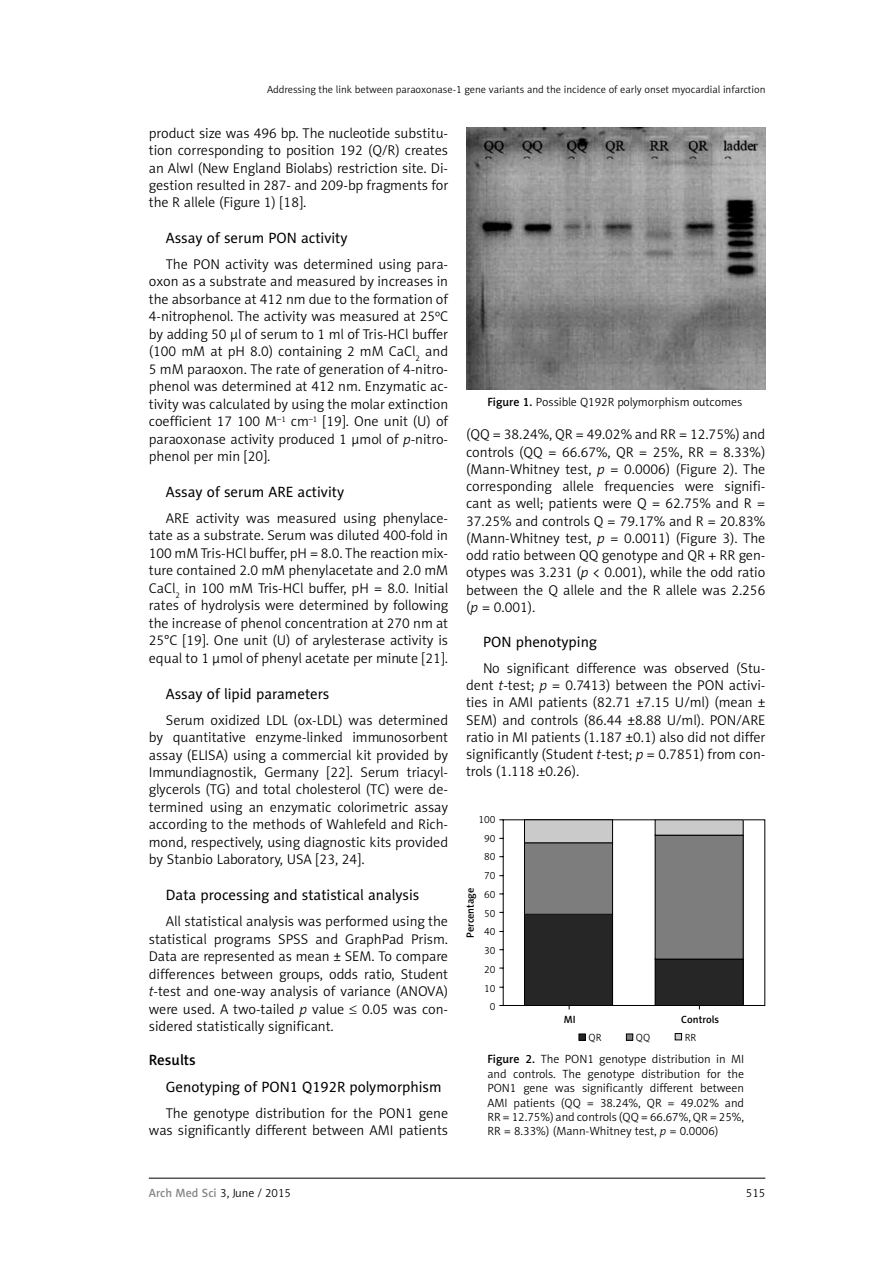
<style>
.page{position:relative;width:893px;height:1263px;background:#fff}
.page>*{position:absolute;margin:0;border:0;box-sizing:border-box;transform-origin:0 0}
.t1{font:15px "Naomi Sans EFN";color:#000}
.t2{font:15px "Naomi Sans EFN Medium";color:#000}
.t3{font:14.25px/17.5px "Naomi Sans EFN Light";color:#000;text-align:justify}
.t4{font:12px/14.4px "Naomi Sans EFN Light";color:#000;text-align:justify}
.t5{font:10.5px/18.8px "Naomi Sans EFN Light";color:#000;text-align:right}
.t6{font:10.5px "Naomi Sans EFN Medium";color:#000}
.s1{font-style:italic}
.s2{font-family:"Naomi Sans EFN Medium"}
.s3{font-family:"Naomi Sans EFN Medium";color:#878787}
</style>
<div class="page">
<hr style="left:149px;top:1178px;width:616px;height:1px;background:#000">
<img style="left:466px;top:128px;width:299px;height:261px">
<svg style="left:499px;top:819px;width:266px;height:191px"></svg>
<div style="left:524px;top:914px;width:89px;height:91px;background:#262626"></div>
<div style="left:524px;top:914px;width:89px;height:92px;border:1px solid #000"></div>
<div style="left:524px;top:843px;width:89px;height:71px;background:#7d7d7d"></div>
<div style="left:524px;top:842px;width:89px;height:73px;border:1px solid #000"></div>
<div style="left:524px;top:820px;width:89px;height:23px;background:#cacaca"></div>
<div style="left:524px;top:819px;width:89px;height:24px;border:1px solid #000"></div>
<div style="left:655px;top:959px;width:88px;height:46px;background:#262626"></div>
<div style="left:655px;top:958px;width:89px;height:48px;border:1px solid #000"></div>
<div style="left:655px;top:835px;width:88px;height:124px;background:#7d7d7d"></div>
<div style="left:655px;top:835px;width:89px;height:124px;border:1px solid #000"></div>
<div style="left:655px;top:820px;width:88px;height:15px;background:#cacaca"></div>
<div style="left:655px;top:819px;width:89px;height:17px;border:1px solid #000"></div>
<svg style="left:581px;top:1035px;width:3px;height:4px"></svg>
<div style="left:579px;top:1033px;width:7px;height:8px;border:1px solid #000"></div>
<div style="left:626px;top:1034px;width:7px;height:6px;background:#7d7d7d"></div>
<div style="left:626px;top:1033px;width:7px;height:8px;border:1px solid #000"></div>
<div style="left:675px;top:1033px;width:7px;height:7px;background:#cacaca"></div>
<div style="left:675px;top:1033px;width:7px;height:7px;border:1px solid #000"></div>
<p class="t5" style="left:267px;top:80px;width:500px">Addressing the link between paraoxonase-1 gene variants and the incidence of early onset myocardial infarction</p>
<p class="t3" style="left:149px;top:124px;width:301px">product size was 496 bp. The nucleotide substitu&shy;tion corresponding to position 192 (Q/R) creates an AlwI (New England Biolabs) restriction site. Di&shy;gestion resulted in 287- and 209-bp fragments for the R allele (Figure 1) [18].</p>
<p class="t1" style="left:166px;top:229px;width:183px">Assay of serum PON activity</p>
<p class="t3" style="left:149px;top:255px;width:301px;text-indent:17px">The PON activity was determined using para&shy;oxon as a substrate and measured by increases in the absorbance at 412 nm due to the formation of 4-nitrophenol. The activity was measured at 25ºC by adding 50 μl of serum to 1 ml of Tris-HCl buffer (100 mM at pH 8.0) containing 2 mM CaCl<sub>2</sub> and 5 mM paraoxon. The rate of generation of 4-nitro&shy;phenol was determined at 412 nm. Enzymatic ac&shy;tivity was calculated by using the molar extinction coefficient 17 100 M<sup>–1</sup> cm<sup>–1</sup> [19]. One unit (U) of paraoxonase activity produced 1 µmol of <span class="s1">p</span>-nitro&shy;phenol per min [20].</p>
<p class="t1" style="left:166px;top:483px;width:180px">Assay of serum ARE activity</p>
<p class="t3" style="left:149px;top:509px;width:301px;text-indent:17px">ARE activity was measured using phenylace&shy;tate as a substrate. Serum was diluted 400-fold in 100 mM Tris-HCl buffer, pH = 8.0. The reaction mix&shy;ture contained 2.0 mM phenylacetate and 2.0 mM CaCl<sub>2</sub> in 100 mM Tris-HCl buffer, pH = 8.0. Initial rates of hydrolysis were determined by following the increase of phenol concentration at 270 nm at 25°C [19]. One unit (U) of arylesterase activity is equal to 1 µmol of phenyl acetate per minute [21].</p>
<p class="t1" style="left:166px;top:684px;width:165px">Assay of lipid parameters</p>
<p class="t3" style="left:149px;top:711px;width:301px;text-indent:17px">Serum oxidized LDL (ox-LDL) was determined by quantitative enzyme-linked immunosorbent assay (ELISA) using a commercial kit provided by Immundiagnostik, Germany [22]. Serum triacyl&shy;glycerols (TG) and total cholesterol (TC) were de&shy;termined using an enzymatic colorimetric assay according to the methods of Wahlefeld and Rich&shy;mond, respectively, using diagnostic kits provided by Stanbio Laboratory, USA [23, 24].</p>
<p class="t1" style="left:166px;top:886px;width:255px">Data processing and statistical analysis</p>
<p class="t3" style="left:149px;top:912px;width:301px;text-indent:17px">All statistical analysis was performed using the statistical programs SPSS and GraphPad Prism.<br>Data are represented as mean ± SEM. To compare differences between groups, odds ratio, Student <span class="s1">t</span>-test and one-way analysis of variance (ANOVA) were used. A two-tailed <span class="s1">p</span> value ≤ 0.05 was con&shy;sidered statistically significant.</p>
<p class="t2" style="left:149px;top:1051px;width:48px">Results</p>
<p class="t1" style="left:166px;top:1077px;width:277px">Genotyping of PON1 Q192R polymorphism</p>
<p class="t3" style="left:149px;top:1104px;width:301px;text-align:right">The genotype distribution for the PON1 gene was significantly different between AMI patients</p>
<p class="t4" style="left:487px;top:395px;width:257px"><span class="s2">Figure 1.</span> Possible Q192R polymorphism outcomes</p>
<p class="t3" style="left:466px;top:426px;width:301px">(QQ = 38.24%, QR = 49.02% and RR = 12.75%) and controls (QQ = 66.67%, QR = 25%, RR = 8.33%) (Mann-Whitney test, <span class="s1">p</span> = 0.0006) (Figure 2). The corresponding allele frequencies were signifi&shy;cant as well; patients were Q = 62.75% and R = 37.25% and controls Q = 79.17% and R = 20.83% (Mann-Whitney test, <span class="s1">p</span> = 0.0011) (Figure 3). The odd ratio between QQ genotype and QR + RR gen&shy;otypes was 3.231 (<span class="s1">p</span> &lt; 0.001), while the odd ratio between the Q allele and the R allele was 2.256 (<span class="s1">p</span> = 0.001).</p>
<p class="t1" style="left:483px;top:633px;width:115px">PON phenotyping</p>
<p class="t3" style="left:466px;top:659px;width:301px;text-indent:17px">No significant difference was observed (Stu&shy;dent <span class="s1">t</span>-test; <span class="s1">p</span> = 0.7413) between the PON activi&shy;ties in AMI patients (82.71 ±7.15 U/ml) (mean ± SEM) and controls (86.44 ±8.88 U/ml). PON/ARE ratio in MI patients (1.187 ±0.1) also did not differ significantly (Student <span class="s1">t</span>-test; <span class="s1">p</span> = 0.7851) from con&shy;trols (1.118 ±0.26).</p>
<p class="t5" style="left:478px;top:810px;width:19px">100<br>90<br>80<br>70<br>60<br>50<br>40<br>30<br>20<br>10<br>0</p>
<p class="t6" style="left:464px;top:938px;width:52px;rotate:-90deg">Percentage</p>
<p class="t6" style="left:564px;top:1013px;width:13px">MI</p>
<p class="t6" style="left:681px;top:1013px;width:39px">Controls</p>
<p class="t5" style="left:588px;top:1028px;width:14px">QR</p>
<p class="t5" style="left:636px;top:1028px;width:16px">QQ</p>
<p class="t5" style="left:685px;top:1028px;width:13px">RR</p>
<p class="t4" style="left:487px;top:1052px;width:258px"><span class="s2">Figure 2.</span> The PON1 genotype distribution in MI and controls. The genotype distribution for the PON1 gene was significantly different between AMI patients (QQ = 38.24%, QR = 49.02% and RR = 12.75%) and controls (QQ = 66.67%, QR = 25%, RR = 8.33%) (Mann-Whitney test, <span class="s1">p</span> = 0.0006)</p>
<p class="t4" style="left:149px;top:1186px;width:144px"><span class="s3">Arch Med Sci</span> 3, June / 2015</p>
<p class="t4" style="left:746px;top:1186px;width:21px">515</p>
</div>
